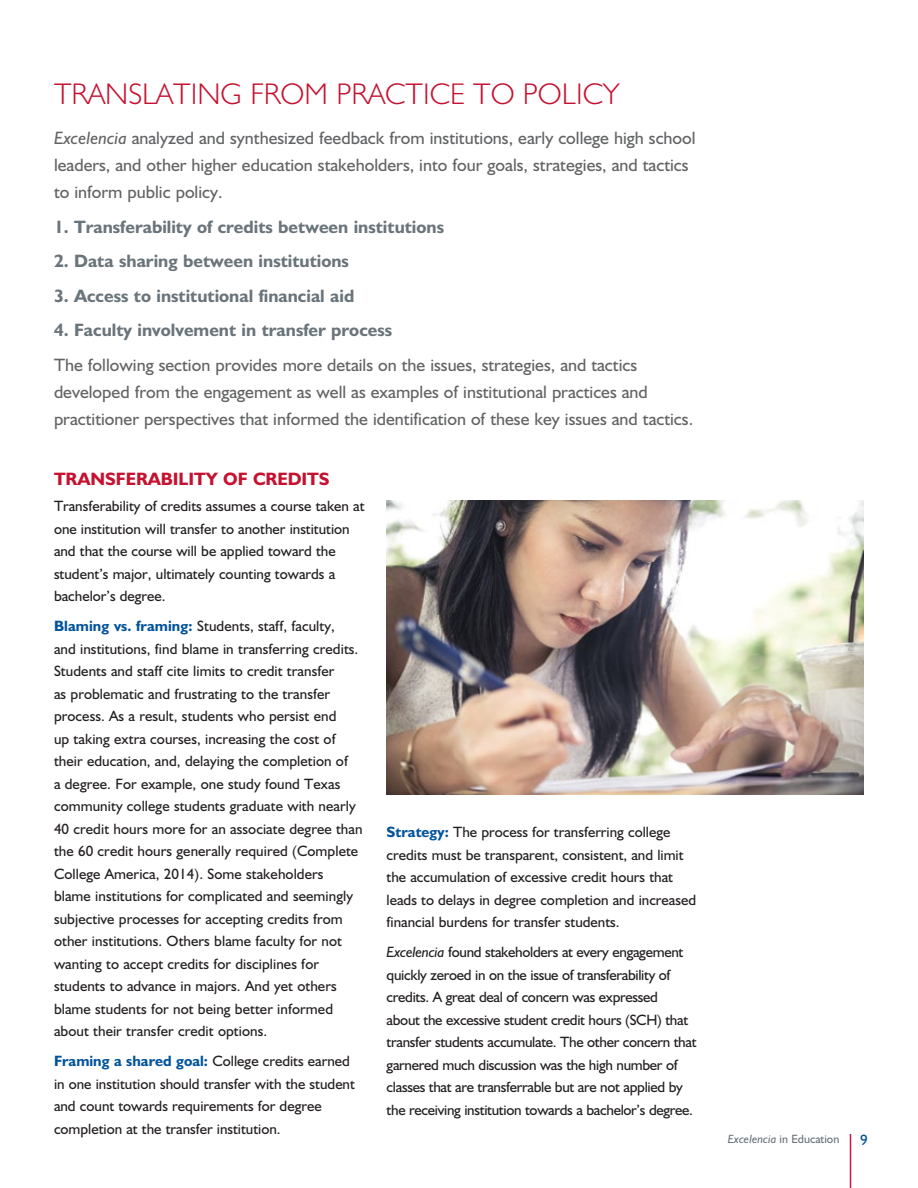
<style>
.page{position:relative;width:918px;height:1188px;background:#fff}
.page>*{position:absolute;margin:0;border:0;box-sizing:border-box;transform-origin:0 0}
.t1{font:300 30px "Humanist 521 BT";color:#c41230}
.t2{font:18px/27px "Humanist 521 BT";color:#636466}
.t3{font:700 18px "Humanist 521 BT";color:#6a747b}
.t4{font:700 18px "Humanist 521 BT";color:#c41230}
.t5{font:15px/22.5px "Humanist 521 BT";color:#231f20}
.t6{font:15px/22.5px "Humanist 521 BT";letter-spacing:-.02em;color:#231f20}
.t7{font:15px "Humanist 521 BT";color:#00539b}
.t8{font:12px "Humanist 521 BT";color:#6a747b}
.s1{font-style:italic}
.s2{font-weight:700;color:#00539b}
</style>
<div class="page">
<hr style="left:850px;top:1134px;width:1px;height:54px;background:#d21242">
<img style="left:387px;top:501px;width:477px;height:294px">
<h1 class="t1" style="left:54px;top:75px;width:567px">TRANSLATING FROM PRACTICE TO POLICY</h1>
<p class="t2" style="left:54px;top:124px;width:643px"><span class="s1">Excelencia</span> analyzed and synthesized feedback from institutions, early college high school leaders, and other higher education stakeholders, into four goals, strategies, and tactics to inform public policy.</p>
<p class="t3" style="left:54px;top:216px;width:392px">1. Transferability of credits between institutions</p>
<p class="t3" style="left:54px;top:250px;width:297px">2. Data sharing between institutions</p>
<p class="t3" style="left:54px;top:285px;width:302px">3. Access to institutional financial aid</p>
<p class="t3" style="left:54px;top:319px;width:340px">4. Faculty involvement in transfer process</p>
<p class="t2" style="left:54px;top:351px;width:641px">The following section provides more details on the issues, strategies, and tactics developed from the engagement as well as examples of institutional practices and practitioner perspectives that informed the identification of these key issues and tactics.</p>
<p class="t4" style="left:54px;top:468px;width:277px">TRANSFERABILITY OF CREDITS</p>
<p class="t5" style="left:54px;top:495px;width:312px">Transferability of credits assumes a course taken at one institution will transfer to another institution and that the course will be applied toward the student’s major, ultimately counting towards a bachelor’s degree.</p>
<p class="t5" style="left:54px;top:615px;width:310px"><span class="s2">Blaming vs. framing:</span> Students, staff, faculty,<br>and institutions, find blame in transferring credits.<br>Students and staff cite limits to credit transfer<br>as problematic and frustrating to the transfer process. As a result, students who persist end<br>up taking extra courses, increasing the cost of their education, and, delaying the completion of<br>a degree. For example, one study found Texas community college students graduate with nearly 40 credit hours more for an associate degree than the 60 credit hours generally required (Complete College America, 2014). Some stakeholders blame institutions for complicated and seemingly subjective processes for accepting credits from other institutions. Others blame faculty for not wanting to accept credits for disciplines for students to advance in majors. And yet others blame students for not being better informed about their transfer credit options.</p>
<p class="t5" style="left:54px;top:1050px;width:302px"><span class="s2">Framing a shared goal:</span> College credits earned in one institution should transfer with the student and count towards requirements for degree completion at the transfer institution.</p>
<p class="t5" style="left:387px;top:821px;width:311px"><span class="s2">Strategy:</span> The process for transferring college credits must be transparent, consistent, and limit the accumulation of excessive credit hours that leads to delays in degree completion and increased financial burdens for transfer students.</p>
<p class="t6" style="left:387px;top:941px;width:311px"><span class="s1">Excelencia</span> found stakeholders at every engagement quickly zeroed in on the issue of transferability of credits. A great deal of concern was expressed<br>about the excessive student credit hours (SCH) that transfer students accumulate. The other concern that garnered much discussion was the high number of classes that are transferrable but are not applied by the receiving institution towards a bachelor’s degree.</p>
<p class="t8" style="left:728px;top:1132px;width:113px"><span class="s1">Excelencia</span> in Education</p>
<p class="t7" style="left:860px;top:1131px;width:9px">9</p>
</div>
